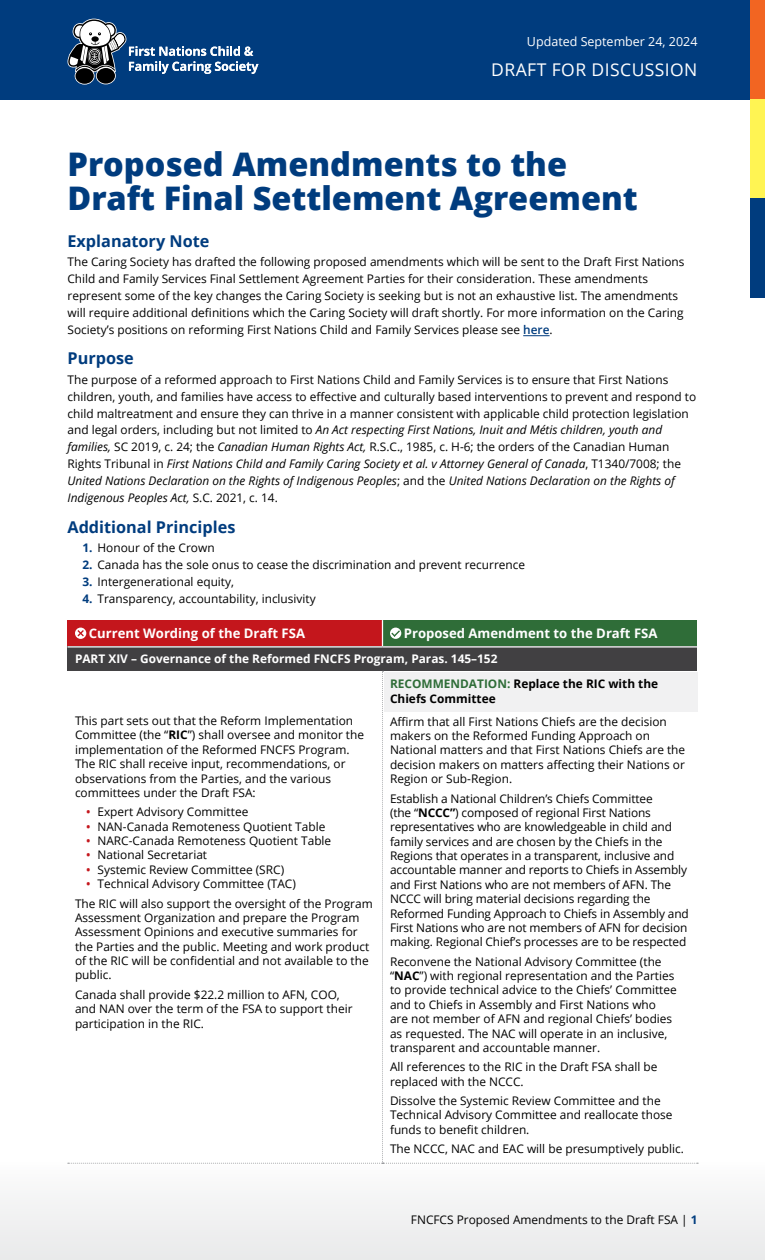
<style>
.page{position:relative;width:765px;height:1260px;background:#fff}
.page>*{position:absolute;margin:0;border:0;box-sizing:border-box;transform-origin:0 0}
.head1_38540{font:800 32.5px/34.4px "Open Sans";color:#003c7e}
.head2_38540{font:17.5px "Open Sans";letter-spacing:.025em;color:#fff}
.head3_38540{font:700 16.25px "Open Sans";color:#003c7e}
.table_head_38540{font:700 13.12px "Open Sans";color:#fff}
.body_38540{font:12.5px "Open Sans";color:#fff}
.table_body_38540{font:11.88px/14.4px "Open Sans";color:#000}
.body_38540-2{font:11.88px/16.9px "Open Sans";color:#000}
.table_subhead_38540{font:700 11.88px "Open Sans";color:#fff}
.table_recommendation_38540{font:700 11.88px/15px "Open Sans";color:#000}
.s1{font-weight:600;color:#003c7e}
.s2{font-style:italic}
.s3{font-weight:700;color:#003c7e}
.s4{font-weight:700}
.s5{font-weight:600;color:#c4161c}
.s6{color:#2f6d38}
</style>
<div class="page">
<div style="left:0;top:1161px;width:765px;height:99px;background:#f2f2f3"></div>
<svg style="left:523px;top:335px;width:27px;height:1px"></svg>
<div style="left:68px;top:620px;width:314px;height:27px;background:#c4161c"></div>
<div style="left:382px;top:620px;width:316px;height:27px;background:#2f6d38"></div>
<div style="left:68px;top:647px;width:630px;height:24px;background:#414042"></div>
<hr style="left:68px;top:646px;width:314px;height:2px;background:#fff">
<hr style="left:382px;top:646px;width:316px;height:2px;background:#fff">
<svg style="left:382px;top:620px;width:1px;height:26px"></svg>
<svg style="left:68px;top:671px;width:630px;height:493px"></svg>
<div style="left:75px;top:628px;width:11px;height:11px;background:#fff;border-radius:50%"></div>
<svg style="left:77px;top:630px;width:7px;height:6px"></svg>
<div style="left:390px;top:628px;width:11px;height:11px;background:#fff;border-radius:50%"></div>
<svg style="left:391px;top:630px;width:9px;height:7px"></svg>
<div style="left:384px;top:672px;width:314px;height:40px;background:#f1f1f2"></div>
<div style="left:0;top:0;width:765px;height:99px;background:#003c7e"></div>
<svg style="left:68px;top:19px;width:190px;height:66px"></svg>
<div style="left:751px;top:0;width:14px;height:99px;background:#f26522"></div>
<div style="left:751px;top:99px;width:14px;height:100px;background:#fff453"></div>
<div style="left:751px;top:199px;width:14px;height:99px;background:#003c7e"></div>
<p class="body_38540" style="left:527px;top:33px;width:172px">Updated September 24, 2024</p>
<h2 class="head2_38540" style="left:491px;top:58px;width:208px">DRAFT FOR DISCUSSION</h2>
<h1 class="head1_38540" style="left:68px;top:145px;width:572px">Proposed Amendments to the<br>Draft Final Settlement Agreement</h1>
<h3 class="head3_38540" style="left:68px;top:230px;width:143px">Explanatory Note</h3>
<p class="body_38540-2" style="left:68px;top:253px;width:619px">The Caring Society has drafted the following proposed amendments which will be sent to the Draft First Nations Child and Family Services Final Settlement Agreement Parties for their consideration. These amendments represent some of the key changes the Caring Society is seeking but is not an exhaustive list. The amendments will require additional definitions which the Caring Society will draft shortly. For more information on the Caring Society’s positions on reforming First Nations Child and Family Services please see <span class="s1">here</span>.</p>
<h3 class="head3_38540" style="left:68px;top:347px;width:68px">Purpose</h3>
<p class="body_38540-2" style="left:68px;top:371px;width:630px">The purpose of a reformed approach to First Nations Child and Family Services is to ensure that First Nations children, youth, and families have access to effective and culturally based interventions to prevent and respond to child maltreatment and ensure they can thrive in a manner consistent with applicable child protection legislation and legal orders, including but not limited to <span class="s2">An Act respecting First Nations, Inuit and Métis children, youth and families,</span> SC 2019, c. 24; the <span class="s2">Canadian Human Rights Act,</span> R.S.C., 1985, c. H‑6; the orders of the Canadian Human Rights Tribunal in <span class="s2">First Nations Child and Family Caring Society et al. v Attorney General of Canada</span>, T1340/7008; the <span class="s2">United Nations Declaration on the Rights of Indigenous Peoples</span>; and the <span class="s2">United Nations Declaration on the Rights of Indigenous Peoples Act,</span> S.C. 2021, c. 14.</p>
<h3 class="head3_38540" style="left:68px;top:515px;width:169px">Additional Principles</h3>
<p class="body_38540-2" style="left:82px;top:539px;width:134px"><span class="s3">1.</span> Honour of the Crown</p>
<p class="body_38540-2" style="left:82px;top:556px;width:444px"><span class="s3">2.</span> Canada has the sole onus to cease the discrimination and prevent recurrence</p>
<p class="body_38540-2" style="left:82px;top:573px;width:153px"><span class="s3">3.</span> Intergenerational equity,</p>
<p class="body_38540-2" style="left:82px;top:590px;width:235px"><span class="s3">4.</span> Transparency, accountability, inclusivity</p>
<p class="table_head_38540" style="left:89px;top:624px;width:218px">Current Wording of the Draft FSA</p>
<p class="table_head_38540" style="left:404px;top:624px;width:255px">Proposed Amendment to the Draft FSA</p>
<p class="table_subhead_38540" style="left:75px;top:651px;width:424px">PART XIV – Governance of the Reformed FNCFS Program, Paras. 145–152</p>
<p class="table_body_38540" style="left:75px;top:713px;width:291px">This part sets out that the Reform Implementation Committee (the “<span class="s4">RIC</span>”) shall oversee and monitor the implementation of the Reformed FNCFS Program.<br>The RIC shall receive input, recommendations, or observations from the Parties, and the various committees under the Draft FSA:</p>
<p class="body_38540-2" style="left:86px;top:803px;width:164px"><span class="s5">•</span> Expert Advisory Committee</p>
<p class="body_38540-2" style="left:86px;top:818px;width:241px"><span class="s5">•</span> NAN-Canada Remoteness Quotient Table</p>
<p class="body_38540-2" style="left:86px;top:832px;width:247px"><span class="s5">•</span> NARC-Canada Remoteness Quotient Table</p>
<p class="body_38540-2" style="left:86px;top:846px;width:122px"><span class="s5">•</span> National Secretariat</p>
<p class="body_38540-2" style="left:86px;top:861px;width:199px"><span class="s5">•</span> Systemic Review Committee (SRC)</p>
<p class="body_38540-2" style="left:86px;top:875px;width:211px"><span class="s5">•</span> Technical Advisory Committee (TAC)</p>
<p class="table_body_38540" style="left:75px;top:896px;width:299px">The RIC will also support the oversight of the Program Assessment Organization and prepare the Program Assessment Opinions and executive summaries for the Parties and the public. Meeting and work product of the RIC will be confidential and not available to the public.</p>
<p class="table_body_38540" style="left:75px;top:987px;width:279px">Canada shall provide $22.2 million to AFN, COO, and NAN over the term of the FSA to support their participation in the RIC.</p>
<p class="table_recommendation_38540" style="left:390px;top:675px;width:270px"><span class="s6">RECOMMENDATION:</span> Replace the RIC with the<br>Chiefs Committee</p>
<p class="table_body_38540" style="left:390px;top:714px;width:297px">Affirm that all First Nations Chiefs are the decision makers on the Reformed Funding Approach on National matters and that First Nations Chiefs are the decision makers on matters affecting their Nations or Region or Sub-Region.</p>
<p class="table_body_38540" style="left:390px;top:791px;width:300px">Establish a National Children’s Chiefs Committee<br>(the “<span class="s4">NCCC”</span>) composed of regional First Nations representatives who are knowledgeable in child and family services and are chosen by the Chiefs in the Regions that operates in a transparent, inclusive and accountable manner and reports to Chiefs in Assembly and First Nations who are not members of AFN. The NCCC will bring material decisions regarding the Reformed Funding Approach to Chiefs in Assembly and First Nations who are not members of AFN for decision making. Regional Chief’s processes are to be respected</p>
<p class="table_body_38540" style="left:390px;top:954px;width:288px">Reconvene the National Advisory Committee (the “<span class="s4">NAC</span>”) with regional representation and the Parties to provide technical advice to the Chiefs’ Committee and to Chiefs in Assembly and First Nations who are not member of AFN and regional Chiefs’ bodies as requested. The NAC will operate in an inclusive, transparent and accountable manner.</p>
<p class="table_body_38540" style="left:390px;top:1060px;width:269px">All references to the RIC in the Draft FSA shall be replaced with the NCCC.</p>
<p class="table_body_38540" style="left:390px;top:1093px;width:284px">Dissolve the Systemic Review Committee and the<br>Technical Advisory Committee and reallocate those funds to benefit children.</p>
<p class="table_body_38540" style="left:390px;top:1141px;width:296px">The NCCC, NAC and EAC will be presumptively public.</p>
<p class="table_body_38540" style="left:411px;top:1212px;width:288px">FNCFCS Proposed Amendments to the Draft FSA | <span class="s3">1</span></p>
</div>
